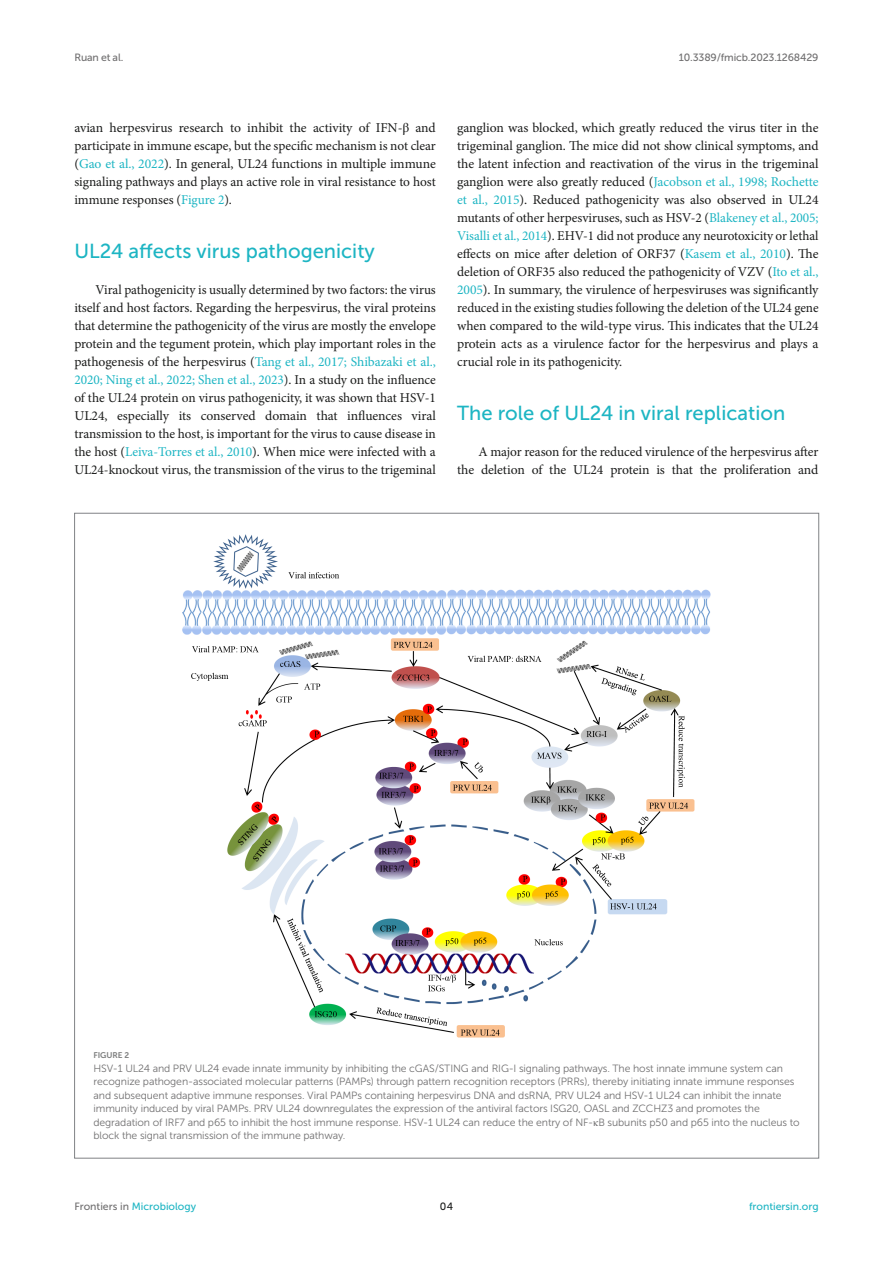
<style>
.page{position:relative;width:893px;height:1263px;background:#fff}
.page>*{position:absolute;margin:0;border:0;box-sizing:border-box;transform-origin:0 0}
.HEAD_1{font:20.25px "Museo Sans 500";color:#1db5c3}
.TEXT_FLUSH{font:13.5px/18px "Minion Pro";letter-spacing:-.005em;color:#1b1c1b;text-align:justify}
.FIG_LEG{font:10.5px/13.5px "Museo Sans 300";letter-spacing:-.01em;color:#706f70}
.t1{font:10.5px "Museo Sans 500";color:#1db5c3}
.t2{font:10.5px "Museo Sans 500";letter-spacing:-.015em;color:#706f70}
.t3{font:10.5px "Museo Sans 500";color:#1b1c1b}
.FIG_HD{font:8.25px "Museo Sans 700";letter-spacing:-.01em;color:#7e7f7f}
.s1{font-family:"STIX General"}
.s2{color:#1db5c3}
.s3{color:#706f70}
</style>
<div class="page">
<img style="left:182px;top:534px;width:529px;height:504px">
<p class="t2" style="left:74px;top:51px;width:50px">Ruan et al.</p>
<p class="t2" style="left:679px;top:51px;width:141px">10.3389/fmicb.2023.1268429</p>
<p class="TEXT_FLUSH" style="left:74px;top:119px;width:363px">avian herpesvirus research to inhibit the activity of IFN-<span class="s1">β</span> and participate in immune escape, but the specific mechanism is not clear (<span class="s2">Gao et al., 2022</span>). In general, UL24 functions in multiple immune signaling pathways and plays an active role in viral resistance to host immune responses (<span class="s2">Figure 2</span>).</p>
<p class="HEAD_1" style="left:74px;top:240px;width:302px">UL24 affects virus pathogenicity</p>
<p class="TEXT_FLUSH" style="left:74px;top:281px;width:363px;text-indent:21px">Viral pathogenicity is usually determined by two factors: the virus itself and host factors. Regarding the herpesvirus, the viral proteins that determine the pathogenicity of the virus are mostly the envelope protein and the tegument protein, which play important roles in the pathogenesis of the herpesvirus (<span class="s2">Tang et al., 2017; Shibazaki et al., 2020; Ning et al., 2022; Shen et al., 2023</span>). In a study on the influence of the UL24 protein on virus pathogenicity, it was shown that HSV-1<br>UL24, especially its conserved domain that influences viral transmission to the host, is important for the virus to cause disease in the host (<span class="s2">Leiva-Torres et al., 2010</span>). When mice were infected with a UL24-knockout virus, the transmission of the virus to the trigeminal</p>
<p class="TEXT_FLUSH" style="left:457px;top:119px;width:363px">ganglion was blocked, which greatly reduced the virus titer in the trigeminal ganglion. The mice did not show clinical symptoms, and the latent infection and reactivation of the virus in the trigeminal ganglion were also greatly reduced (<span class="s2">Jacobson et al., 1998; Rochette et al., 2015</span>). Reduced pathogenicity was also observed in UL24 mutants of other herpesviruses, such as HSV-2 (<span class="s2">Blakeney et al., 2005; Visalli et al., 2014</span>). EHV-1 did not produce any neurotoxicity or lethal effects on mice after deletion of ORF37 (<span class="s2">Kasem et al., 2010</span>). The deletion of ORF35 also reduced the pathogenicity of VZV (<span class="s2">Ito et al., 2005</span>). In summary, the virulence of herpesviruses was significantly reduced in the existing studies following the deletion of the UL24 gene when compared to the wild-type virus. This indicates that the UL24 protein acts as a virulence factor for the herpesvirus and plays a crucial role in its pathogenicity.</p>
<p class="HEAD_1" style="left:457px;top:402px;width:330px">The role of UL24 in viral replication</p>
<p class="TEXT_FLUSH" style="left:457px;top:443px;width:363px;text-align:right">A major reason for the reduced virulence of the herpesvirus after<br>the deletion of the UL24 protein is that the proliferation and</p>
<p class="FIG_HD" style="left:94px;top:1051px;width:37px">FIGURE 2</p>
<p class="FIG_LEG" style="left:94px;top:1061px;width:708px">HSV-1 UL24 and PRV UL24 evade innate immunity by inhibiting the cGAS/STING and RIG-I signaling pathways. The host innate immune system can recognize pathogen-associated molecular patterns (PAMPs) through pattern recognition receptors (PRRs), thereby initiating innate immune responses and subsequent adaptive immune responses. Viral PAMPs containing herpesvirus DNA and dsRNA, PRV UL24 and HSV-1 UL24 can inhibit the innate immunity induced by viral PAMPs. PRV UL24 downregulates the expression of the antiviral factors ISG20, OASL and ZCCHZ3 and promotes the degradation of IRF7 and p65 to inhibit the host immune response. HSV-1 UL24 can reduce the entry of NF-<span class="s1">κ</span>B subunits p50 and p65 into the nucleus to block the signal transmission of the immune pathway.</p>
<p class="t1" style="left:74px;top:1200px;width:123px"><span class="s3">Frontiers in</span> Microbiology</p>
<p class="t3" style="left:440px;top:1200px;width:15px">04</p>
<p class="t1" style="left:749px;top:1200px;width:71px">frontiersin.org</p>
</div>
